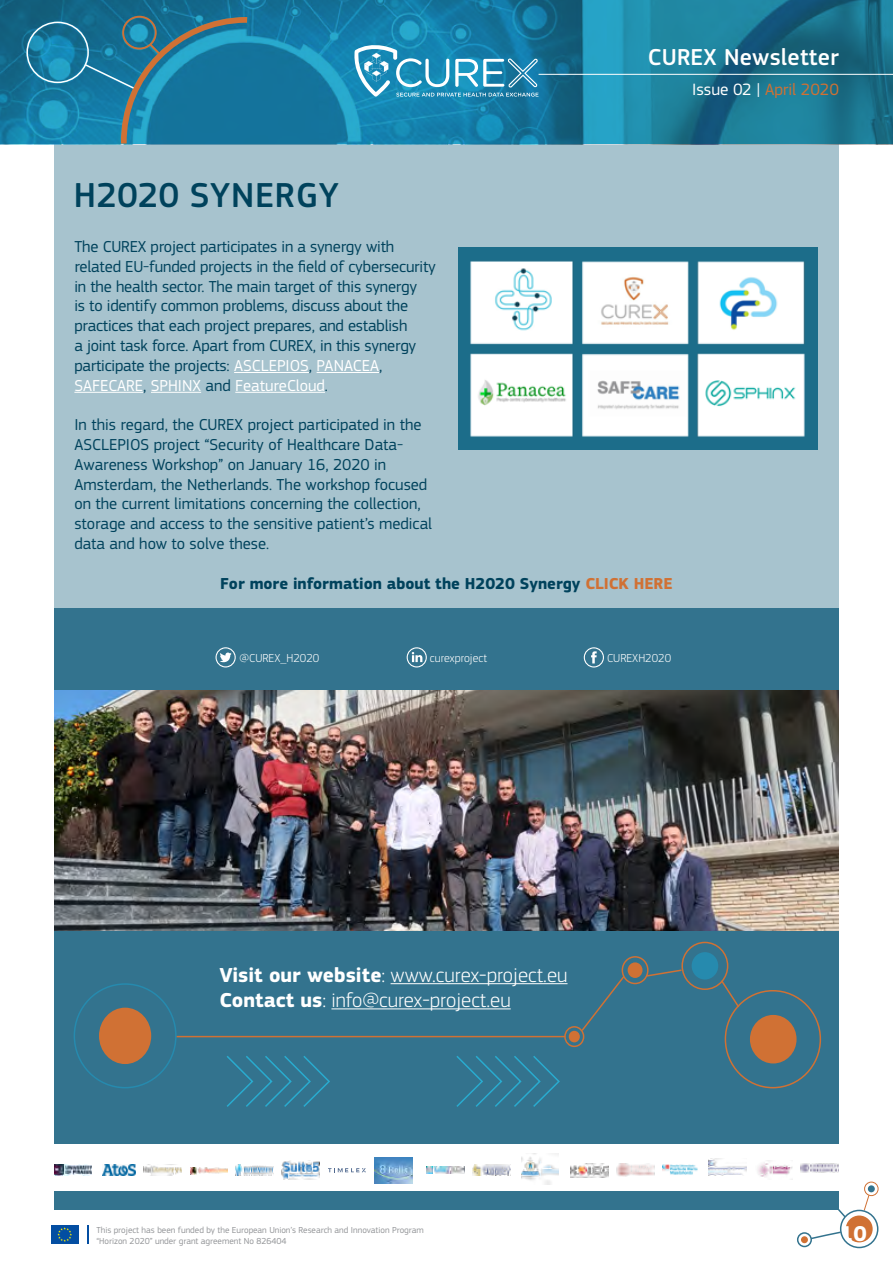
<style>
.page{position:relative;width:893px;height:1263px;background:#fff}
.page>*{position:absolute;margin:0;border:0;box-sizing:border-box;transform-origin:0 0}
.titolo{font:500 36px "EC Square Sans Pro";letter-spacing:.02em;color:#00425c}
.t1{font:500 24px "EC Square Sans Pro";letter-spacing:.01em;color:#fff}
.t2{font:700 22.35px "EC Square Sans Pro";color:#fff}
.t3{font:300 21px "EC Square Sans Pro";color:#fff}
.t4{font:17.1px "EC Square Sans Pro";color:#d07134}
.TESTO_CORRENTE{font:16.5px/19.8px "EC Square Sans Pro";color:#00425c}
.TESTO_CORRENTE-2{font:700 16.5px "EC Square Sans Pro";color:#00425c}
.t5{font:300 12px "EC Square Sans Pro";color:#fff}
.t6{font:9px/10.8px "EC Square Sans Pro";color:#939598}
.s1{color:#fff}
.s2{color:#d07134}
.s3{font-weight:700}
</style>
<div class="page">
<div style="left:846px;top:1215px;width:27px;height:27px;background:#d07134;border-radius:50%"></div>
<div style="left:801px;top:1236px;width:7px;height:7px;background:#d07134;border-radius:50%"></div>
<div style="left:868px;top:1185px;width:7px;height:7px;background:#33738e;border-radius:50%"></div>
<div style="left:797px;top:1232px;width:15px;height:15px;border:2px solid #33738e;border-radius:50%"></div>
<div style="left:864px;top:1182px;width:14px;height:14px;border:1px solid #d07134;border-radius:50%"></div>
<svg style="left:809px;top:1231px;width:33px;height:9px"></svg>
<svg style="left:863px;top:1194px;width:7px;height:17px"></svg>
<svg style="left:87px;top:1225px;width:1px;height:19px"></svg>
<div style="left:51px;top:1225px;width:27px;height:19px;background:#034ea2"></div>
<svg style="left:57px;top:1227px;width:15px;height:15px"></svg>
<div style="left:840px;top:1210px;width:38px;height:38px;border:2px solid #33738e;border-radius:50%"></div>
<div style="left:54px;top:608px;width:785px;height:602px;background:#33738e"></div>
<div style="left:54px;top:144px;width:785px;height:464px;background:#a7c3ce"></div>
<svg style="left:0;top:0;width:893px;height:144px;background:#197a9c"></svg>
<svg style="left:83px;top:14px;width:170px;height:131px;background:#237a9b"></svg>
<div style="left:26px;top:22px;width:63px;height:61px;border:2px solid #fff;border-radius:50%"></div>
<hr style="left:539px;top:74px;width:354px;height:1px;background:#fff">
<svg style="left:354px;top:44px;width:185px;height:53px;background:#429bbf"></svg>
<hr style="left:234px;top:372px;width:75px;height:1px;background:#fff">
<hr style="left:317px;top:372px;width:62px;height:1px;background:#fff">
<hr style="left:74px;top:392px;width:69px;height:1px;background:#fff">
<hr style="left:151px;top:392px;width:50px;height:1px;background:#fff">
<hr style="left:235px;top:392px;width:90px;height:1px;background:#fff">
<img style="left:458px;top:247px;width:360px;height:203px">
<hr style="left:391px;top:983px;width:176px;height:1px;background:#fff">
<hr style="left:331px;top:1008px;width:180px;height:1px;background:#fff">
<svg style="left:216px;top:647px;width:20px;height:20px"></svg>
<svg style="left:407px;top:647px;width:20px;height:20px"></svg>
<svg style="left:584px;top:647px;width:20px;height:20px"></svg>
<div style="left:74px;top:983px;width:103px;height:105px;border:2px solid #268aae;border-radius:50%"></div>
<svg style="left:563px;top:941px;width:178px;height:107px"></svg>
<hr style="left:177px;top:1036px;width:388px;height:1px;background:#d07134">
<div style="left:99px;top:1008px;width:52px;height:56px;background:#d07134;border-radius:50%"></div>
<svg style="left:227px;top:1056px;width:103px;height:51px"></svg>
<svg style="left:456px;top:1056px;width:104px;height:51px"></svg>
<img style="left:54px;top:690px;width:785px;height:240px">
<div style="left:43px;top:1144px;width:810px;height:47px;background:#fff"></div>
<div style="left:725px;top:990px;width:96px;height:98px;border:2px solid #d07134;border-radius:50%"></div>
<div style="left:750px;top:1015px;width:46px;height:48px;background:#d07134;border-radius:50%"></div>
<img style="left:616px;top:1164px;width:38px;height:12px">
<img style="left:801px;top:1163px;width:38px;height:9px">
<img style="left:427px;top:1166px;width:38px;height:8px">
<img style="left:235px;top:1164px;width:38px;height:12px">
<img style="left:54px;top:1164px;width:38px;height:12px">
<img style="left:663px;top:1165px;width:35px;height:10px">
<img style="left:473px;top:1164px;width:38px;height:12px">
<img style="left:281px;top:1161px;width:38px;height:18px">
<img style="left:102px;top:1164px;width:33px;height:11px">
<img style="left:709px;top:1158px;width:38px;height:18px">
<img style="left:521px;top:1154px;width:38px;height:30px">
<svg style="left:328px;top:1168px;width:38px;height:4px"></svg>
<img style="left:144px;top:1164px;width:38px;height:12px">
<img style="left:757px;top:1160px;width:36px;height:17px">
<img style="left:571px;top:1163px;width:38px;height:14px">
<img style="left:374px;top:1157px;width:38px;height:26px">
<img style="left:190px;top:1167px;width:38px;height:7px">
<svg style="left:838px;top:1209px;width:9px;height:10px"></svg>
<p class="titolo" style="left:74px;top:174px;width:266px">H2020 SYNERGY</p>
<p class="TESTO_CORRENTE" style="left:74px;top:237px;width:363px">The CUREX project participates in a synergy with related EU-funded projects in the field of cybersecurity in the health sector. The main target of this synergy<br>is to identify common problems, discuss about the practices that each project prepares, and establish<br>a joint task force. Apart from CUREX, in this synergy participate the projects: <span class="s1">ASCLEPIOS</span>, <span class="s1">PANACEA</span>, <span class="s1">SAFECARE</span>, <span class="s1">SPHINX</span> and <span class="s1">FeatureCloud</span>.</p>
<p class="TESTO_CORRENTE" style="left:74px;top:415px;width:359px">In this regard, the CUREX project participated in the ASCLEPIOS project “Security of Healthcare Data-Awareness Workshop” on January 16, 2020 in Amsterdam, the Netherlands. The workshop focused on the current limitations concerning the collection, storage and access to the sensitive patient’s medical data and how to solve these.</p>
<p class="t1" style="left:648px;top:43px;width:192px">CUREX Newsletter</p>
<p class="t4" style="left:692px;top:79px;width:148px"><span class="s1">Issue 02 |</span> April 2020</p>
<p class="TESTO_CORRENTE-2" style="left:220px;top:573px;width:454px">For more information about the H2020 Synergy <span class="s2">CLICK HERE</span></p>
<p class="t5" style="left:240px;top:651px;width:81px">@CUREX_H2020</p>
<p class="t5" style="left:430px;top:651px;width:59px">curexproject</p>
<p class="t5" style="left:607px;top:651px;width:66px">CUREXH2020</p>
<p class="t3" style="left:219px;top:962px;width:350px"><span class="s3">Visit our website</span>: www.curex-project.eu</p>
<p class="t3" style="left:219px;top:987px;width:293px"><span class="s3">Contact us</span>: info@curex-project.eu</p>
<p class="t6" style="left:96px;top:1225px;width:329px">This project has been funded by the European Union’s Research and Innovation Program “Horizon 2020” under grant agreement No 826404</p>
<h3 class="t2" style="left:840px;top:1220px;width:28px">10</h3>
</div>
